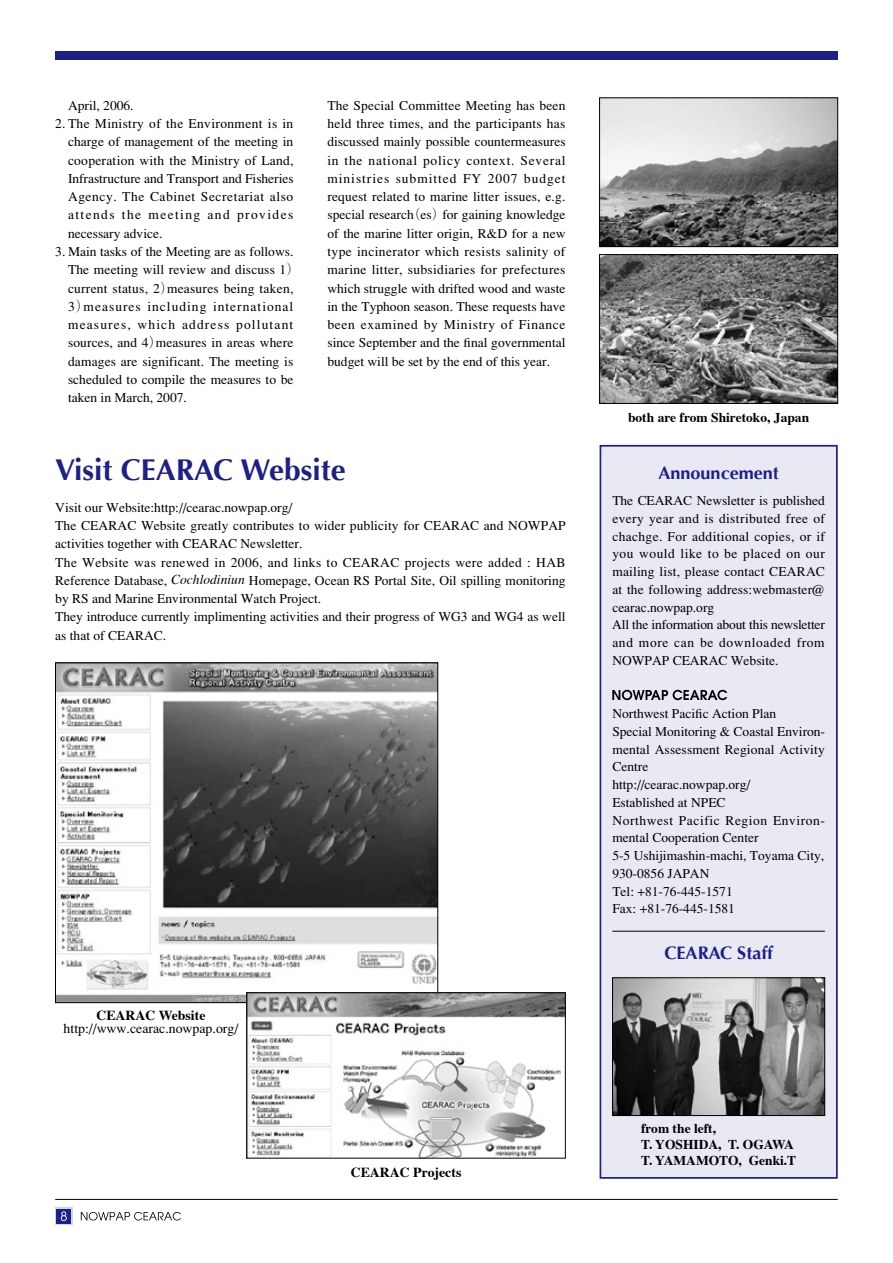
<style>
.page{position:relative;width:893px;height:1263px;background:#fff}
.page>*{position:absolute;margin:0;border:0;box-sizing:border-box;transform-origin:0 0}
.t1{font:700 30px "Optima";color:#1d2088}
.t2{font:700 18px "Optima";color:#1d2088}
.t3{font:300 13.8px "Ryumin";color:#000}
.t4{font:700 13.8px "Times";color:#000}
.t5{font:300 13.5px/18.3px "Ryumin";color:#000}
.t6{font:700 13.5px/15.9px "Times";color:#000}
.s1{font-family:"Times";font-weight:400;font-style:italic}
</style>
<div class="page">
<img style="left:57px;top:665px;width:379px;height:336px">
<div style="left:600px;top:446px;width:237px;height:732px;background:#e8e9f3"></div>
<div style="left:600px;top:445px;width:238px;height:734px;border:2px solid #1d2088"></div>
<img style="left:249px;top:994px;width:315px;height:162px">
<div style="left:247px;top:992px;width:319px;height:166px;border:1px solid #000"></div>
<img style="left:601px;top:256px;width:235px;height:146px">
<div style="left:599px;top:254px;width:239px;height:150px;border:1px solid #000"></div>
<img style="left:601px;top:100px;width:235px;height:145px">
<div style="left:599px;top:98px;width:239px;height:149px;border:1px solid #000"></div>
<img style="left:614px;top:979px;width:209px;height:135px">
<div style="left:612px;top:977px;width:213px;height:139px;border:1px solid #000"></div>
<hr style="left:612px;top:931px;width:213px;height:1px;background:#000">
<svg style="left:81px;top:1212px;width:100px;height:8px"></svg>
<div style="left:55px;top:1208px;width:17px;height:17px;background:#d2d2e7"></div>
<div style="left:56px;top:1209px;width:15px;height:15px;background:#1d2088"></div>
<hr style="left:55px;top:1199px;width:783px;height:1px;background:#000">
<div style="left:55px;top:51px;width:783px;height:9px;background:#1d2088"></div>
<svg style="left:61px;top:1211px;width:6px;height:10px"></svg>
<svg style="left:612px;top:690px;width:115px;height:10px"></svg>
<p class="t5" style="left:68px;top:97px;width:67px">April, 2006.</p>
<p class="t5" style="left:68px;top:115px;width:227px;text-align:justify;text-indent:-13px">2. The Ministry of the Environment is in charge of management of the meeting in cooperation with the Ministry of Land, Infrastructure and Transport and Fisheries Agency. The Cabinet Secretariat also attends the meeting and provides necessary advice.</p>
<p class="t5" style="left:68px;top:243px;width:233px;text-indent:-13px">3. Main tasks of the Meeting are as follows.<br>The meeting will review and discuss 1）current status, 2）measures being taken, 3）measures including international measures, which address pollutant sources, and 4）measures in areas where damages are significant. The meeting is scheduled to compile the measures to be taken in March, 2007.</p>
<p class="t5" style="left:327px;top:97px;width:240px;text-align:justify">The Special Committee Meeting has been held three times, and the participants has discussed mainly possible countermeasures in the national policy context. Several ministries submitted FY 2007 budget request related to marine litter issues, e.g. special research（es）for gaining knowledge of the marine litter origin, R&amp;D for a new type incinerator which resists salinity of marine litter, subsidiaries for prefectures which struggle with drifted wood and waste in the Typhoon season. These requests have been examined by Ministry of Finance since September and the final governmental budget will be set by the end of this year.</p>
<h1 class="t1" style="left:55px;top:453px;width:292px">Visit CEARAC Website</h1>
<p class="t5" style="left:55px;top:499px;width:512px">Visit our Website:http://cearac.nowpap.org/<br>The CEARAC Website greatly contributes to wider publicity for CEARAC and NOWPAP activities together with CEARAC Newsletter.<br>The Website was renewed in 2006, and links to CEARAC projects were added : HAB Reference Database, <span class="s1">Cochlodiniun</span> Homepage, Ocean RS Portal Site, Oil spilling monitoring by RS and Marine Environmental Watch Project.<br>They introduce currently implimenting activities and their progress of WG3 and WG4 as well as that of CEARAC.</p>
<p class="t4" style="left:96px;top:1002px;width:111px">CEARAC Website</p>
<p class="t3" style="left:64px;top:1021px;width:176px">http://www.cearac.nowpap.org/</p>
<p class="t4" style="left:351px;top:1158px;width:112px">CEARAC Projects</p>
<p class="t6" style="left:628px;top:408px;width:183px">both are from Shiretoko, Japan</p>
<h2 class="t2" style="left:658px;top:463px;width:122px">Announcement</h2>
<p class="t5" style="left:612px;top:492px;width:214px;line-height:17.7px">The CEARAC Newsletter is published every year and is distributed free of chachge. For additional copies, or if you would like to be placed on our mailing list, please contact CEARAC at the following address:webmaster@ cearac.nowpap.org<br>All the information about this newsletter and more can be downloaded from NOWPAP CEARAC Website.</p>
<p class="t5" style="left:612px;top:705px;width:214px;line-height:17.7px">Northwest Pacific Action Plan<br>Special Monitoring &amp; Coastal Environ&shy;mental Assessment Regional Activity<br>Centre<br>http://cearac.nowpap.org/<br>Established at NPEC<br>Northwest Pacific Region Environ&shy;mental Cooperation Center<br>5-5 Ushijimashin-machi, Toyama City,<br>930-0856 JAPAN<br>Tel: +81-76-445-1571<br>Fax: +81-76-445-1581</p>
<h2 class="t2" style="left:664px;top:942px;width:110px">CEARAC Staff</h2>
<p class="t6" style="left:641px;top:1119px;width:157px">from the left,<br>T. YOSHIDA, T. OGAWA<br>T. YAMAMOTO, Genki.T</p>
</div>
